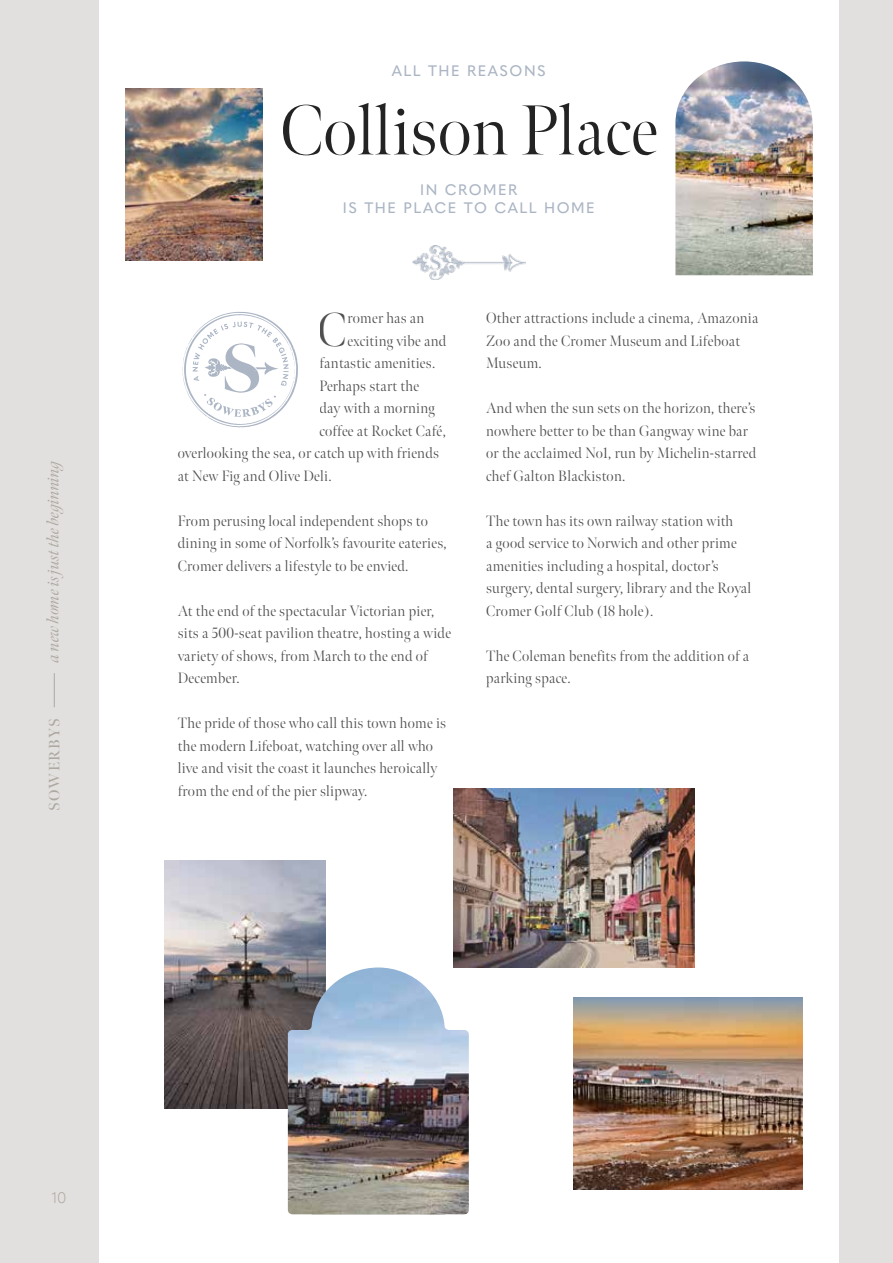
<style>
.page{position:relative;width:893px;height:1263px;background:#e2e0df}
.page>*{position:absolute;margin:0;border:0;box-sizing:border-box;transform-origin:0 0}
.t1{font:300 70.5px "Meno Banner";color:#232323}
.t2{font:300 47.4px "Meno Banner";color:#4f4f4f}
.t3{font:italic 16.5px "Meno Banner";letter-spacing:-.01em;color:#ada8a0}
.t4{font:300 15px/22.5px "Meno Banner";letter-spacing:.02em;color:#4f4f4f}
.t5{font:500 15px/18px "Quasimoda";letter-spacing:.1em;color:#abb5c4;text-align:center}
.t6{font:600 15px "Meno Banner";letter-spacing:.08em;color:#ada8a0}
.t7{font:300 15px "Quasimoda";color:#ada8a0}
</style>
<div class="page">
<hr style="left:54px;top:673px;width:1px;height:34px;background:#ada8a0">
<div style="left:99px;top:0;width:740px;height:1263px;background:#fff"></div>
<img style="left:675px;top:61px;width:138px;height:214px">
<img style="left:126px;top:88px;width:136px;height:173px">
<img style="left:574px;top:998px;width:229px;height:191px">
<img style="left:164px;top:861px;width:162px;height:247px">
<img style="left:453px;top:789px;width:241px;height:178px">
<img style="left:288px;top:967px;width:181px;height:247px">
<svg style="left:182px;top:312px;width:116px;height:115px"></svg>
<img style="left:413px;top:245px;width:112px;height:35px">
<p class="t3" style="left:43px;top:662px;width:206px;rotate:-90deg">a new home is just the beginning</p>
<p class="t6" style="left:45px;top:811px;width:94px;rotate:-90deg">SOWERBYS</p>
<p class="t5" style="left:392px;top:60px;width:155px">ALL THE REASONS</p>
<h1 class="t1" style="left:280px;top:88px;width:379px">Collison Place</h1>
<p class="t5" style="left:343px;top:179px;width:253px">IN CROMER<br>IS THE PLACE TO CALL HOME</p>
<h2 class="t2" style="left:317px;top:301px;width:31px">C</h2>
<p class="t4" style="left:347px;top:307px;width:78px">romer has an</p>
<p class="t4" style="left:347px;top:329px;width:100px">exciting vibe and</p>
<p class="t4" style="left:319px;top:352px;width:117px">fantastic amenities.</p>
<p class="t4" style="left:319px;top:374px;width:101px">Perhaps start the</p>
<p class="t4" style="left:319px;top:397px;width:117px">day with a morning</p>
<p class="t4" style="left:319px;top:419px;width:128px">coffee at Rocket Café,</p>
<p class="t4" style="left:178px;top:442px;width:263px">overlooking the sea, or catch up with friends</p>
<p class="t4" style="left:178px;top:464px;width:155px">at New Fig and Olive Deli.</p>
<p class="t4" style="left:178px;top:509px;width:271px">From perusing local independent shops to dining in some of Norfolk’s favourite eateries,<br>Cromer delivers a lifestyle to be envied.</p>
<p class="t4" style="left:178px;top:599px;width:275px">At the end of the spectacular Victorian pier, sits a 500-seat pavilion theatre, hosting a wide variety of shows, from March to the end of December.</p>
<p class="t4" style="left:178px;top:712px;width:270px">The pride of those who call this town home is the modern Lifeboat, watching over all who live and visit the coast it launches heroically from the end of the pier slipway.</p>
<p class="t4" style="left:486px;top:307px;width:274px">Other attractions include a cinema, Amazonia<br>Zoo and the Cromer Museum and Lifeboat<br>Museum.</p>
<p class="t4" style="left:486px;top:397px;width:272px">And when the sun sets on the horizon, there’s nowhere better to be than Gangway wine bar or the acclaimed No1, run by Michelin-starred chef Galton Blackiston.</p>
<p class="t4" style="left:486px;top:509px;width:267px">The town has its own railway station with<br>a good service to Norwich and other prime amenities including a hospital, doctor’s surgery, dental surgery, library and the Royal Cromer Golf Club (18 hole).</p>
<p class="t4" style="left:486px;top:644px;width:265px">The Coleman benefits from the addition of a parking space.</p>
<p class="t7" style="left:52px;top:1186px;width:16px">10</p>
</div>
